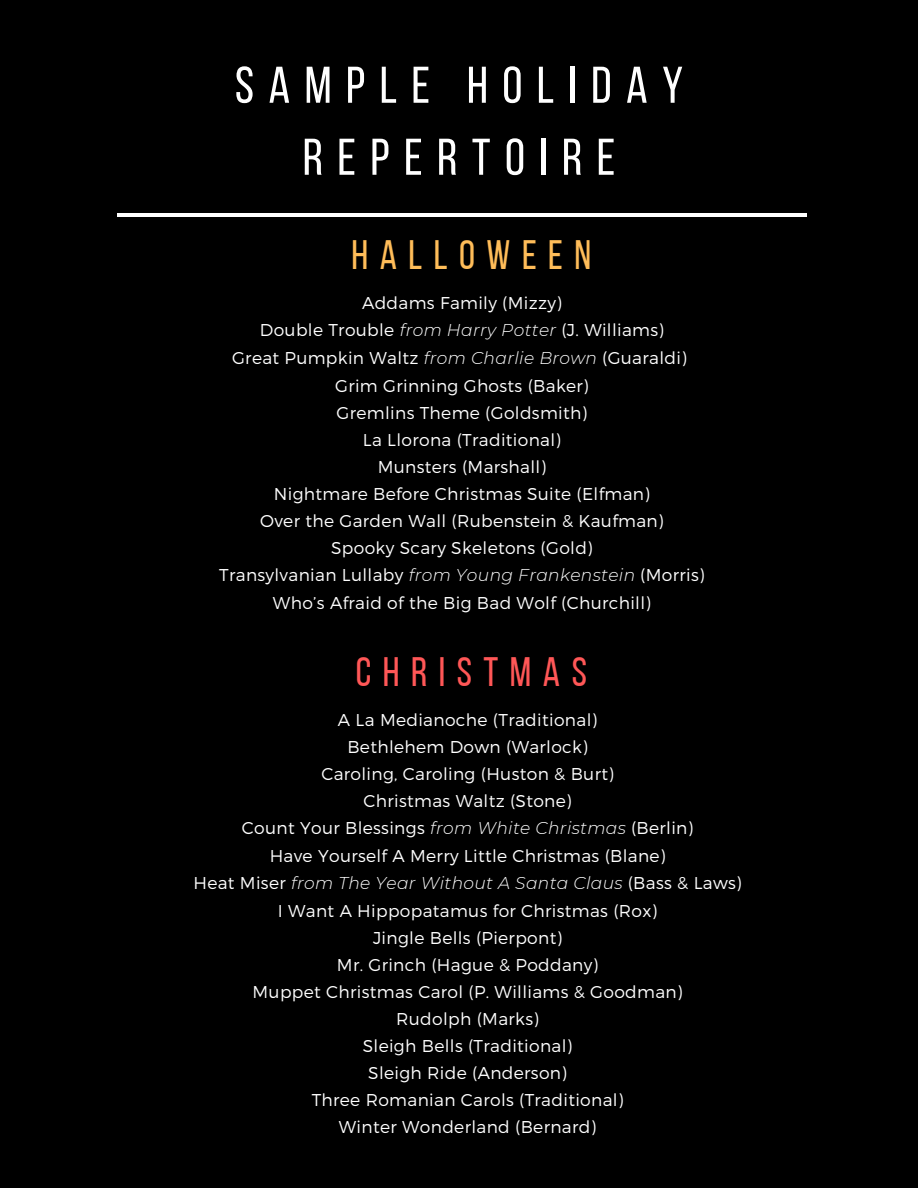
<style>
.page{position:relative;width:918px;height:1188px;background:#000}
.page>*{position:absolute;margin:0;border:0;box-sizing:border-box;transform-origin:0 0}
.t1{font:51.45px/72px "Bebas Neue";letter-spacing:.28em;color:#fff;text-align:center}
.t2{font:41.1px "Bebas Neue";letter-spacing:.28em;color:#ffbd59}
.t3{font:41.1px "Bebas Neue";letter-spacing:.28em;color:#ff5757}
.t4{font:300 17.1px "Montserrat";letter-spacing:.02em;color:#fff}
.t5{font:italic 300 17.1px "Montserrat";letter-spacing:.02em;color:#fff}
.s1{font-style:italic}
.s2{font-style:normal}
</style>
<div class="page">
<hr style="left:117px;top:213px;width:690px;height:3px;background:#fff">
<h1 class="t1" style="left:235px;top:54px;width:450px">SAMPLE HOLIDAY<br>REPERTOIRE</h1>
<p class="t2" style="left:352px;top:239px;width:241px">HALLOWEEN</p>
<p class="t4" style="left:362px;top:292px;width:201px">Addams Family (Mizzy)</p>
<h2 class="t4" style="left:260px;top:319px;width:406px">Double Trouble <span class="s1">from Harry Potter</span> (J. Williams)</h2>
<p class="t4" style="left:232px;top:347px;width:456px">Great Pumpkin Waltz <span class="s1">from Charlie Brown</span> (Guaraldi)</p>
<p class="t4" style="left:335px;top:375px;width:255px">Grim Grinning Ghosts (Baker)</p>
<p class="t4" style="left:337px;top:402px;width:252px">Gremlins Theme (Goldsmith)</p>
<p class="t4" style="left:363px;top:429px;width:200px">La Llorona (Traditional)</p>
<p class="t4" style="left:378px;top:456px;width:170px">Munsters (Marshall)</p>
<p class="t4" style="left:274px;top:483px;width:377px">Nightmare Before Christmas Suite (Elfman)</p>
<p class="t4" style="left:260px;top:510px;width:405px">Over the Garden Wall (Rubenstein &amp; Kaufman)</p>
<p class="t4" style="left:331px;top:537px;width:263px">Spooky Scary Skeletons (Gold)</p>
<p class="t4" style="left:219px;top:564px;width:487px">Transylvanian Lullaby <span class="s1">from Young Frankenstein</span> (Morris)</p>
<p class="t4" style="left:273px;top:592px;width:379px">Who’s Afraid of the Big Bad Wolf (Churchill)</p>
<p class="t3" style="left:356px;top:655px;width:233px">CHRISTMAS</p>
<h2 class="t4" style="left:338px;top:708px;width:261px">A La Medianoche (Traditional)</h2>
<p class="t4" style="left:347px;top:735px;width:242px">Bethlehem Down (Warlock)</p>
<p class="t4" style="left:321px;top:762px;width:294px">Caroling, Caroling (Huston &amp; Burt)</p>
<p class="t4" style="left:364px;top:789px;width:210px">Christmas Waltz (Stone)</p>
<p class="t4" style="left:242px;top:816px;width:453px">Count Your Blessings <span class="s1">from White Christmas</span> (Berlin)</p>
<p class="t4" style="left:270px;top:845px;width:397px">Have Yourself A Merry Little Christmas (Blane)</p>
<p class="t5" style="left:193px;top:872px;width:550px"><span class="s2">Heat Miser</span> from The Year Without A Santa Claus <span class="s2">(Bass &amp; Laws)</span></p>
<p class="t4" style="left:278px;top:900px;width:381px">I Want A Hippopatamus for Christmas (Rox)</p>
<p class="t4" style="left:373px;top:927px;width:191px">Jingle Bells (Pierpont)</p>
<p class="t4" style="left:337px;top:954px;width:263px">Mr. Grinch (Hague &amp; Poddany)</p>
<p class="t4" style="left:253px;top:981px;width:432px">Muppet Christmas Carol (P. Williams &amp; Goodman)</p>
<p class="t4" style="left:396px;top:1008px;width:144px">Rudolph (Marks)</p>
<p class="t4" style="left:363px;top:1035px;width:211px">Sleigh Bells (Traditional)</p>
<p class="t4" style="left:368px;top:1062px;width:200px">Sleigh Ride (Anderson)</p>
<p class="t4" style="left:312px;top:1089px;width:313px">Three Romanian Carols (Traditional)</p>
<p class="t4" style="left:339px;top:1116px;width:259px">Winter Wonderland (Bernard)</p>
</div>
